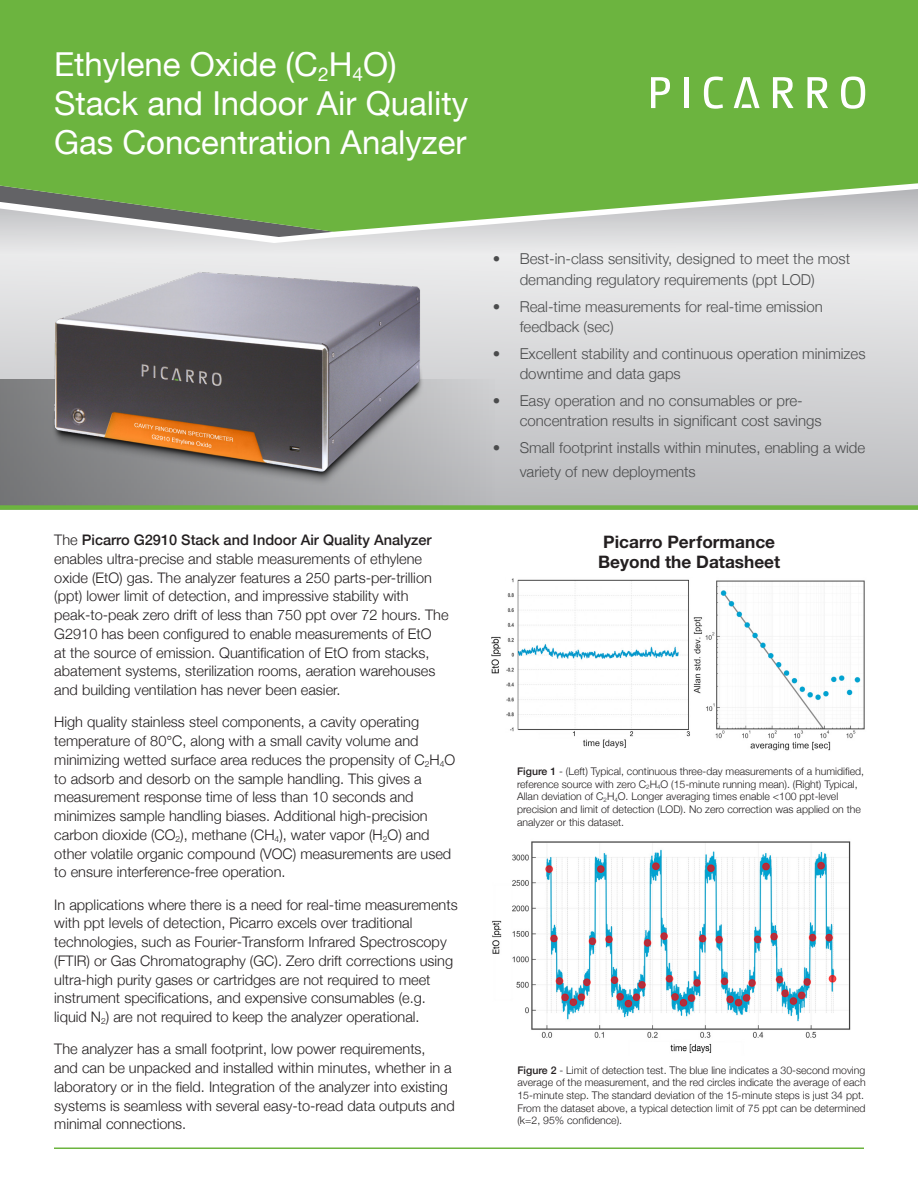
<style>
.page{position:relative;width:918px;height:1188px;background:#fff}
.page>*{position:absolute;margin:0;border:0;box-sizing:border-box;transform-origin:0 0}
.t1{font:33px "Helvetica Neue";color:#fff}
.t2{font:700 17.25px "Helvetica Neue";color:#231f20}
.t3{font:300 15px/20.2px "Helvetica Neue";color:#4b4c4d}
.t4{font:300 14.55px/18.8px "Helvetica Neue";color:#231f20}
.t5{font:300 10.5px/12.6px "Helvetica Neue";color:#231f20}
.s1{font-weight:500}
</style>
<div class="page">
<svg style="left:0;top:254px;width:918px;height:251px;background:#d4d5d7"></svg>
<div style="left:0;top:172px;width:918px;height:82px;background:#e7e7e8"></div>
<svg style="left:0;top:379px;width:495px;height:126px;background:#a1a1a4"></svg>
<div style="left:0;top:232px;width:918px;height:10px;background:#dedfe0"></div>
<svg style="left:0;top:0;width:918px;height:232px;background:#74b54c"></svg>
<svg style="left:651px;top:77px;width:19px;height:31px"></svg>
<hr style="left:684px;top:77px;width:4px;height:31px;background:#fff">
<svg style="left:704px;top:77px;width:19px;height:32px"></svg>
<svg style="left:773px;top:77px;width:21px;height:31px"></svg>
<svg style="left:808px;top:77px;width:20px;height:31px"></svg>
<svg style="left:841px;top:76px;width:24px;height:33px"></svg>
<svg style="left:734px;top:77px;width:26px;height:31px"></svg>
<div style="left:0;top:505px;width:918px;height:5px;background:#6cb43f"></div>
<img style="left:491px;top:578px;width:374px;height:173px">
<img style="left:492px;top:841px;width:359px;height:212px">
<img style="left:17px;top:229px;width:423px;height:258px">
<hr style="left:54px;top:1148px;width:810px;height:1px;background:#6cb43f">
<p class="t1" style="left:54px;top:45px;width:344px">Ethylene Oxide (C<sub>2</sub>H<sub>4</sub>O)</p>
<p class="t1" style="left:54px;top:84px;width:416px">Stack and Indoor Air Quality</p>
<p class="t1" style="left:54px;top:123px;width:414px">Gas Concentration Analyzer</p>
<p class="t4" style="left:54px;top:530px;width:396px">The <span class="s1">Picarro G2910 Stack and Indoor Air Quality Analyzer </span>enables ultra-precise and stable measurements of ethylene oxide (EtO) gas. The analyzer features a 250 parts-per-trillion (ppt) lower limit of detection, and impressive stability with peak-to-peak zero drift of less than 750 ppt over 72 hours. The G2910 has been configured to enable measurements of EtO<br>at the source of emission. Quantification of EtO from stacks, abatement systems, sterilization rooms, aeration warehouses and building ventilation has never been easier.</p>
<p class="t4" style="left:54px;top:712px;width:403px">High quality stainless steel components, a cavity operating temperature of 80°C, along with a small cavity volume and minimizing wetted surface area reduces the propensity of C<sub>2</sub>H<sub>4</sub>O to adsorb and desorb on the sample handling. This gives a measurement response time of less than 10 seconds and minimizes sample handling biases. Additional high-precision carbon dioxide (CO<sub>2</sub>), methane (CH<sub>4</sub>), water vapor (H<sub>2</sub>O) and other volatile organic compound (VOC) measurements are used to ensure interference-free operation.</p>
<p class="t4" style="left:54px;top:894px;width:405px">In applications where there is a need for real-time measurements with ppt levels of detection, Picarro excels over traditional technologies, such as Fourier-Transform Infrared Spectroscopy (FTIR) or Gas Chromatography (GC). Zero drift corrections using ultra-high purity gases or cartridges are not required to meet instrument specifications, and expensive consumables (e.g. liquid N<sub>2</sub>) are not required to keep the analyzer operational.</p>
<p class="t4" style="left:54px;top:1039px;width:402px">The analyzer has a small footprint, low power requirements,<br>and can be unpacked and installed within minutes, whether in a laboratory or in the field. Integration of the analyzer into existing systems is seamless with several easy-to-read data outputs and minimal connections.</p>
<p class="t3" style="left:493px;top:248px;width:359px;text-align:center">• Best-in-class sensitivity, designed to meet the most demanding regulatory requirements (ppt LOD)</p>
<p class="t3" style="left:520px;top:295px;width:305px;text-indent:-27px">• Real-time measurements for real-time emission feedback (sec)</p>
<p class="t3" style="left:520px;top:342px;width:347px;text-indent:-27px">• Excellent stability and continuous operation minimizes downtime and data gaps</p>
<p class="t3" style="left:520px;top:390px;width:303px;text-indent:-27px">• Easy operation and no consumables or pre&shy;concentration results in significant cost savings</p>
<p class="t3" style="left:520px;top:435px;width:347px;line-height:24px;text-indent:-27px">• Small footprint installs within minutes, enabling a wide variety of new deployments</p>
<p class="t2" style="left:603px;top:531px;width:173px">Picarro Performance</p>
<p class="t2" style="left:598px;top:552px;width:184px">Beyond the Datasheet</p>
<p class="t5" style="left:517px;top:764px;width:349px"><span class="s1">Figure 1</span> - (Left) Typical, continuous three-day measurements of a humidified, reference source with zero C<sub>2</sub>H<sub>4</sub>O (15-minute running mean). (Right) Typical, Allan deviation of C<sub>2</sub>H<sub>4</sub>O. Longer averaging times enable &lt;100 ppt-level precision and limit of detection (LOD). No zero correction was applied on the analyzer or this dataset.</p>
<p class="t5" style="left:517px;top:1063px;width:350px"><span class="s1">Figure 2</span> - Limit of detection test. The blue line indicates a 30-second moving average of the measurement, and the red circles indicate the average of each 15-minute step. The standard deviation of the 15-minute steps is just 34 ppt.<br>From the dataset above, a typical detection limit of 75 ppt can be determined (k=2, 95% confidence).</p>
</div>
